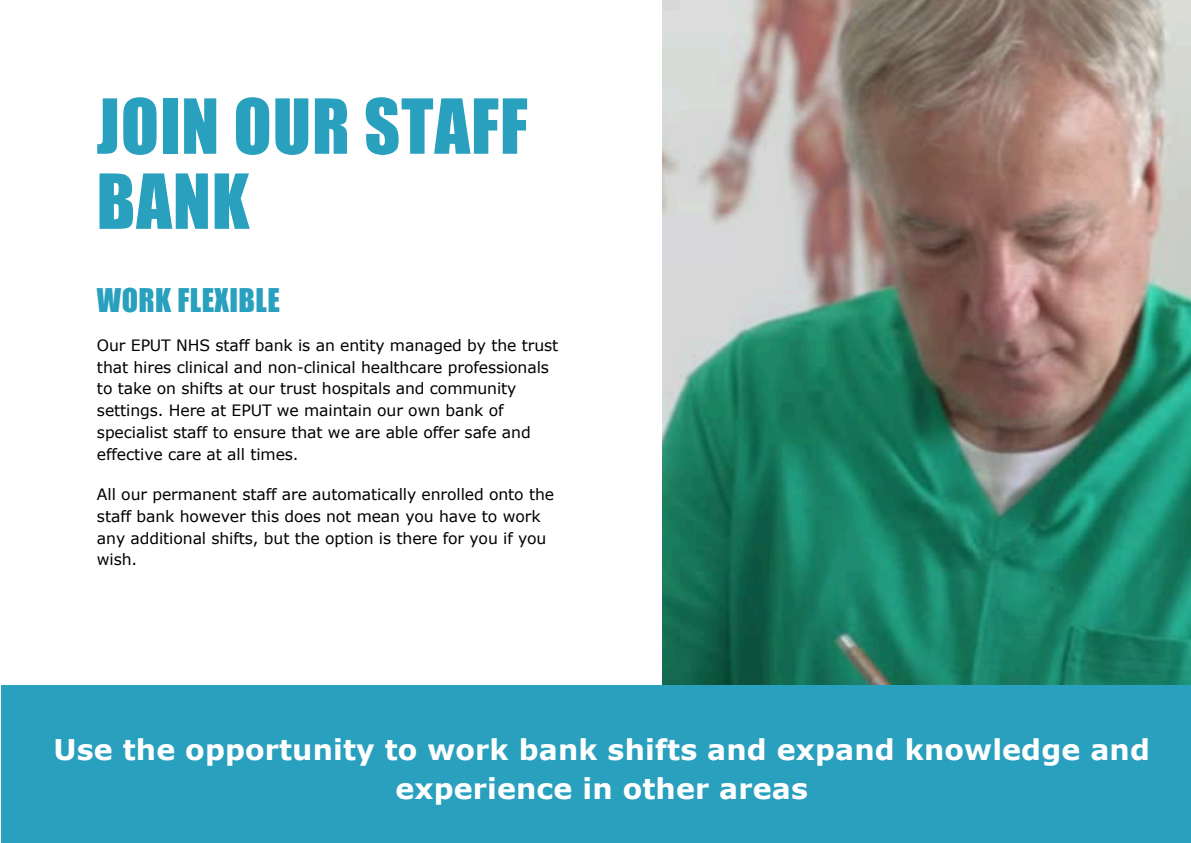
<style>
.page{position:relative;width:1191px;height:843px;background:#fff}
.page>*{position:absolute;margin:0;border:0;box-sizing:border-box;transform-origin:0 0}
.t1{font:70px/75px "Impact";letter-spacing:.015em;color:#28a0be}
.t2{font:30px "Impact";letter-spacing:.015em;color:#28a0be}
.t3{font:700 28.5px/39.8px "Verdana";letter-spacing:.005em;color:#fff;text-align:center}
.t4{font:15.6px/21.8px "Verdana";letter-spacing:-.005em;color:#000}
</style>
<div class="page">
<img style="left:662px;top:0;width:528px;height:685px">
<div style="left:1px;top:685px;width:1189px;height:157px;background:#28a0be"></div>
<h1 class="t1" style="left:97px;top:88px;width:432px">JOIN OUR STAFF<br>BANK</h1>
<h2 class="t2" style="left:97px;top:282px;width:184px">WORK FLEXIBLE</h2>
<p class="t4" style="left:97px;top:333px;width:463px">Our EPUT NHS staff bank is an entity managed by the trust that hires clinical and non-clinical healthcare professionals to take on shifts at our trust hospitals and community settings. Here at EPUT we maintain our own bank of specialist staff to ensure that we are able offer safe and effective care at all times.</p>
<h3 class="t4" style="left:97px;top:483px;width:458px">All our permanent staff are automatically enrolled onto the staff bank however this does not mean you have to work any additional shifts, but the option is there for you if you wish.</h3>
<p class="t3" style="left:53px;top:728px;width:1097px">Use the opportunity to work bank shifts and expand knowledge and experience in other areas</p>
</div>
